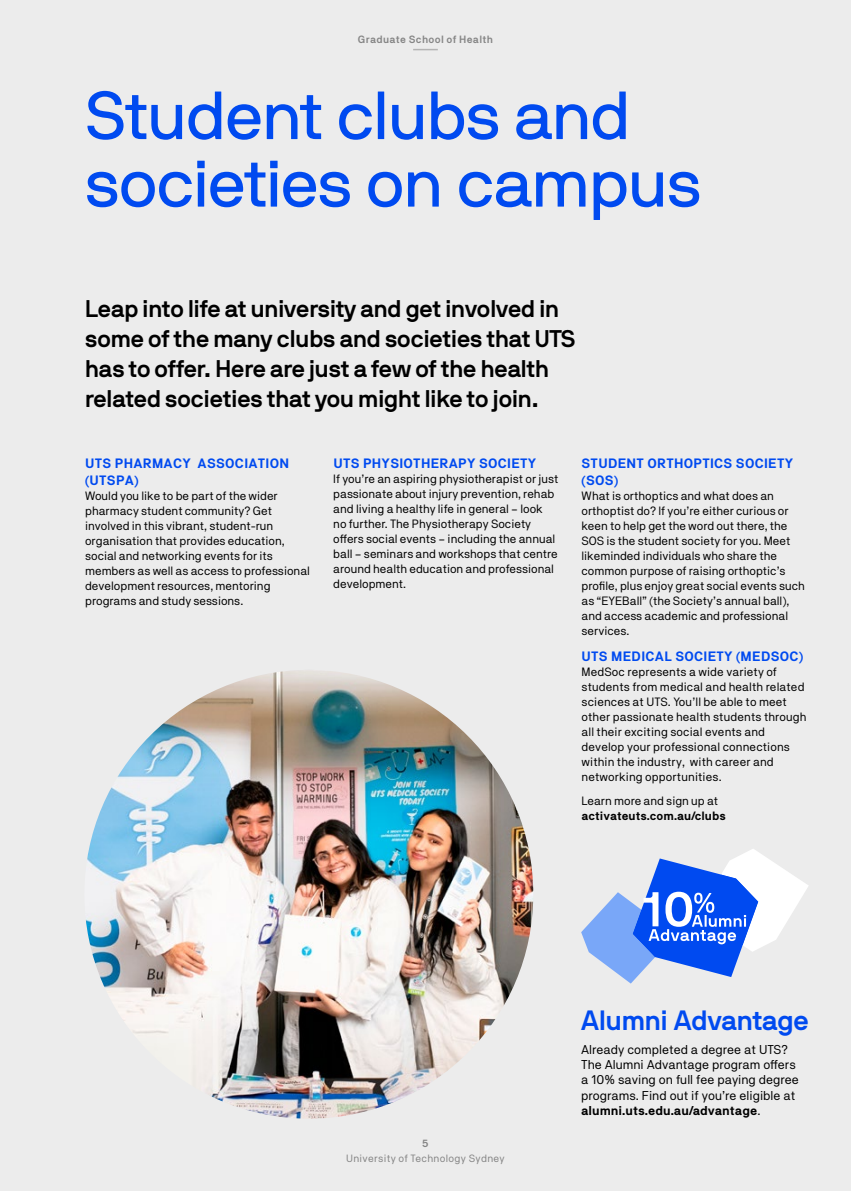
<style>
.page{position:relative;width:851px;height:1191px;background:#fff}
.page>*{position:absolute;margin:0;border:0;box-sizing:border-box;transform-origin:0 0}
.Large_Heading{font:67.5px/67.5px "NB International Pro";letter-spacing:-.015em;color:#004af0}
.t1{font:700 27.75px "NB International Pro";color:#004af0}
.Intro{font:700 24px/30px "NB International Pro";color:#000}
.Sub_Heading_2_-_Blue{font:700 13.5px/17.2px "NB Akademie";letter-spacing:.02em;color:#004af0}
.t2{font:12.75px/15.3px "NB Akademie";color:#000}
.Body_Text{font:12px/15px "NB Akademie";color:#000}
.Body_Text-2{font:700 12px/15px "NB Akademie";color:#000}
.t3{font:10.5px "NB Akademie";letter-spacing:.03em;color:#858585}
.t4{font:600 10.5px "NB Akademie";letter-spacing:.03em;color:#858585}
.s1{font-weight:400}
.s2{font-weight:700}
</style>
<div class="page">
<div style="left:1px;top:0;width:849px;height:1191px;background:#ececec"></div>
<svg style="left:581px;top:849px;width:227px;height:134px"></svg>
<img style="left:84px;top:670px;width:449px;height:448px;border-radius:224px">
<svg style="left:413px;top:49px;width:25px;height:1px"></svg>
<p class="t4" style="left:358px;top:33px;width:137px">Graduate School of Health</p>
<p class="Large_Heading" style="left:85px;top:81px;width:618px">Student clubs and societies on campus</p>
<p class="Intro" style="left:85px;top:293px;width:492px">Leap into life at university and get involved in some of the many clubs and societies that UTS has to offer. Here are just a few of the health related societies that you might like to join.</p>
<p class="Sub_Heading_2_-_Blue" style="left:85px;top:454px;width:205px">UTS PHARMACY ASSOCIATION (UTSPA)</p>
<p class="Body_Text" style="left:85px;top:488px;width:226px">Would you like to be part of the wider pharmacy student community? Get involved in this vibrant, student-run organisation that provides education, social and networking events for its members as well as access to professional development resources, mentoring programs and study sessions.</p>
<p class="Sub_Heading_2_-_Blue" style="left:333px;top:454px;width:204px">UTS PHYSIOTHERAPY SOCIETY</p>
<p class="Body_Text" style="left:333px;top:471px;width:226px">If you’re an aspiring physiotherapist or just passionate about injury prevention, rehab and living a healthy life in general – look no further. The Physiotherapy Society offers social events – including the annual ball – seminars and workshops that centre around health education and professional development.</p>
<p class="Sub_Heading_2_-_Blue" style="left:581px;top:454px;width:213px">STUDENT ORTHOPTICS SOCIETY (SOS)</p>
<p class="Body_Text" style="left:581px;top:488px;width:225px">What is orthoptics and what does an orthoptist do? If you’re either curious or keen to help get the word out there, the SOS is the student society for you. Meet likeminded individuals who share the common purpose of raising orthoptic’s profile, plus enjoy great social events such as “EYEBall” (the Society’s annual ball), and access academic and professional services.</p>
<p class="Sub_Heading_2_-_Blue" style="left:581px;top:647px;width:223px">UTS MEDICAL SOCIETY (MEDSOC)</p>
<p class="Body_Text" style="left:581px;top:664px;width:226px">MedSoc represents a wide variety of students from medical and health related sciences at UTS. You’ll be able to meet other passionate health students through all their exciting social events and develop your professional connections within the industry, with career and networking opportunities.</p>
<p class="Body_Text-2" style="left:581px;top:792px;width:146px"><span class="s1">Learn more and sign up at </span>activateuts.com.au/clubs</p>
<p class="t4" style="left:422px;top:1136px;width:8px">5</p>
<p class="t3" style="left:346px;top:1152px;width:160px">University of Technology Sydney</p>
<p class="t1" style="left:581px;top:1004px;width:229px">Alumni Advantage</p>
<p class="t2" style="left:581px;top:1041px;width:219px">Already completed a degree at UTS?<br>The Alumni Advantage program offers a 10% saving on full fee paying degree programs. Find out if you’re eligible at <span class="s2">alumni.uts.edu.au/advantage</span>.</p>
</div>
